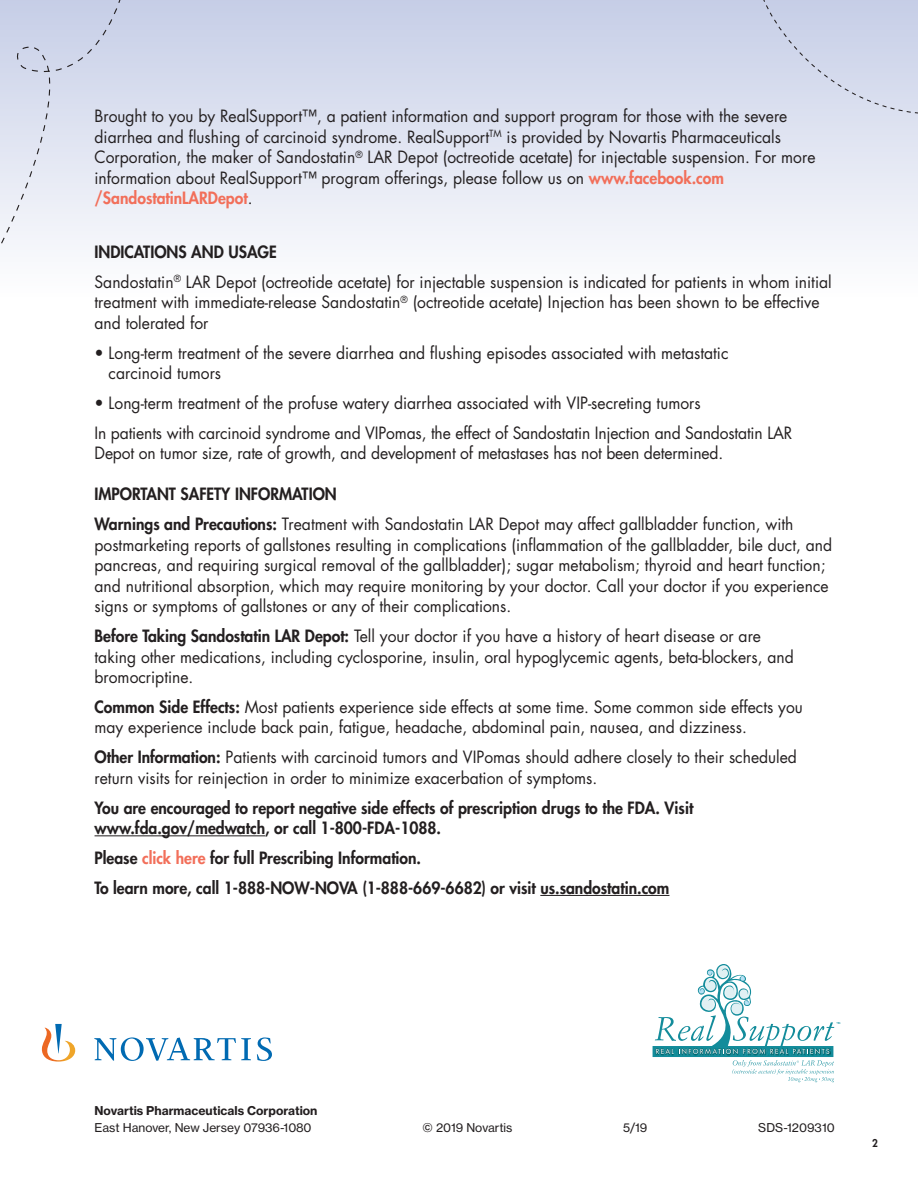
<style>
.page{position:relative;width:918px;height:1188px;background:#fff}
.page>*{position:absolute;margin:0;border:0;box-sizing:border-box;transform-origin:0 0}
.Copy{font:16.5px/20.5px "Futura Std";color:#231f20;scale:.95 1}
.Copy-2{font:800 16.5px/20.5px "Futura Std";color:#231f20;scale:.95 1}
.ISI_Header{font:800 16.5px "Futura Std";color:#231f20;scale:.95 1}
.t1{font:12px "Volta Modern Text 55 Roman";color:#231f20}
.t2{font:700 12px "Volta Modern Text 75";color:#231f20}
.Copy-3{font:800 10.5px "Futura Std";color:#231f20;scale:.95 1}
.s1{font-weight:800;color:#f26f5a}
.s2{font-weight:800}
.s3{color:#f26f5a}
</style>
<div class="page">
<div style="left:0;top:0;width:918px;height:297px;background:linear-gradient(to bottom,#c6cee6,#fefefe)"></div>
<svg style="left:722px;top:0;width:196px;height:186px"></svg>
<svg style="left:0;top:0;width:367px;height:297px"></svg>
<svg style="left:42px;top:1024px;width:230px;height:38px"></svg>
<svg style="left:653px;top:964px;width:187px;height:118px"></svg>
<hr style="left:95px;top:835px;width:170px;height:1px;background:#231f20">
<hr style="left:540px;top:895px;width:129px;height:1px;background:#231f20">
<p class="Copy" style="left:95px;top:106px;width:760px">Brought to you by RealSupport™, a patient information and support program for those with the severe diarrhea and flushing of carcinoid syndrome. RealSupport<sup>TM</sup> is provided by Novartis Pharmaceuticals Corporation, the maker of Sandostatin<sup>®</sup> LAR Depot (octreotide acetate) for injectable suspension. For more information about RealSupport™ program offerings, please follow us on <span class="s1">www.facebook.com /SandostatinLARDepot</span>.</p>
<p class="ISI_Header" style="left:95px;top:242px;width:193px">INDICATIONS AND USAGE</p>
<p class="Copy" style="left:95px;top:272px;width:778px">Sandostatin<sup>®</sup> LAR Depot (octreotide acetate) for injectable suspension is indicated for patients in whom initial treatment with immediate-release Sandostatin<sup>®</sup> (octreotide acetate) Injection has been shown to be effective and tolerated for</p>
<p class="Copy" style="left:109px;top:343px;width:654px;text-indent:-14px">• Long-term treatment of the severe diarrhea and flushing episodes associated with metastatic carcinoid tumors</p>
<p class="Copy" style="left:95px;top:393px;width:640px">• Long-term treatment of the profuse watery diarrhea associated with VIP-secreting tumors</p>
<p class="Copy" style="left:95px;top:423px;width:736px">In patients with carcinoid syndrome and VIPomas, the effect of Sandostatin Injection and Sandostatin LAR<br>Depot on tumor size, rate of growth, and development of metastases has not been determined.</p>
<p class="Copy-2" style="left:95px;top:484px;width:257px">IMPORTANT SAFETY INFORMATION</p>
<p class="Copy" style="left:95px;top:514px;width:778px"><span class="s2">Warnings and Precautions:</span> Treatment with Sandostatin LAR Depot may affect gallbladder function, with postmarketing reports of gallstones resulting in complications (inflammation of the gallbladder, bile duct, and pancreas, and requiring surgical removal of the gallbladder); sugar metabolism; thyroid and heart function; and nutritional absorption, which may require monitoring by your doctor. Call your doctor if you experience signs or symptoms of gallstones or any of their complications.</p>
<p class="Copy" style="left:95px;top:626px;width:737px"><span class="s2">Before Taking Sandostatin LAR Depot:</span> Tell your doctor if you have a history of heart disease or are taking other medications, including cyclosporine, insulin, oral hypoglycemic agents, beta-blockers, and bromocriptine.</p>
<p class="Copy" style="left:95px;top:697px;width:747px"><span class="s2">Common Side Effects:</span> Most patients experience side effects at some time. Some common side effects you may experience include back pain, fatigue, headache, abdominal pain, nausea, and dizziness.</p>
<p class="Copy" style="left:95px;top:747px;width:741px"><span class="s2">Other Information:</span> Patients with carcinoid tumors and VIPomas should adhere closely to their scheduled return visits for reinjection in order to minimize exacerbation of symptoms.</p>
<p class="Copy-2" style="left:95px;top:797px;width:632px">You are encouraged to report negative side effects of prescription drugs to the FDA. Visit www.fda.gov/medwatch, or call 1-800-FDA-1088.</p>
<p class="Copy-2" style="left:95px;top:848px;width:345px">Please <span class="s3">click here</span> for full Prescribing Information.</p>
<p class="Copy-2" style="left:95px;top:877px;width:607px">To learn more, call 1-888-NOW-NOVA (1-888-669-6682) or visit us.sandostatin.com</p>
<p class="t2" style="left:95px;top:1103px;width:224px">Novartis Pharmaceuticals Corporation</p>
<p class="t1" style="left:95px;top:1120px;width:219px">East Hanover, New Jersey 07936-1080</p>
<p class="t1" style="left:422px;top:1120px;width:92px">© 2019 Novartis</p>
<p class="t1" style="left:623px;top:1120px;width:26px">5/19</p>
<p class="t1" style="left:758px;top:1120px;width:78px">SDS-1209310</p>
<p class="Copy-3" style="left:872px;top:1137px;width:8px">2</p>
</div>
